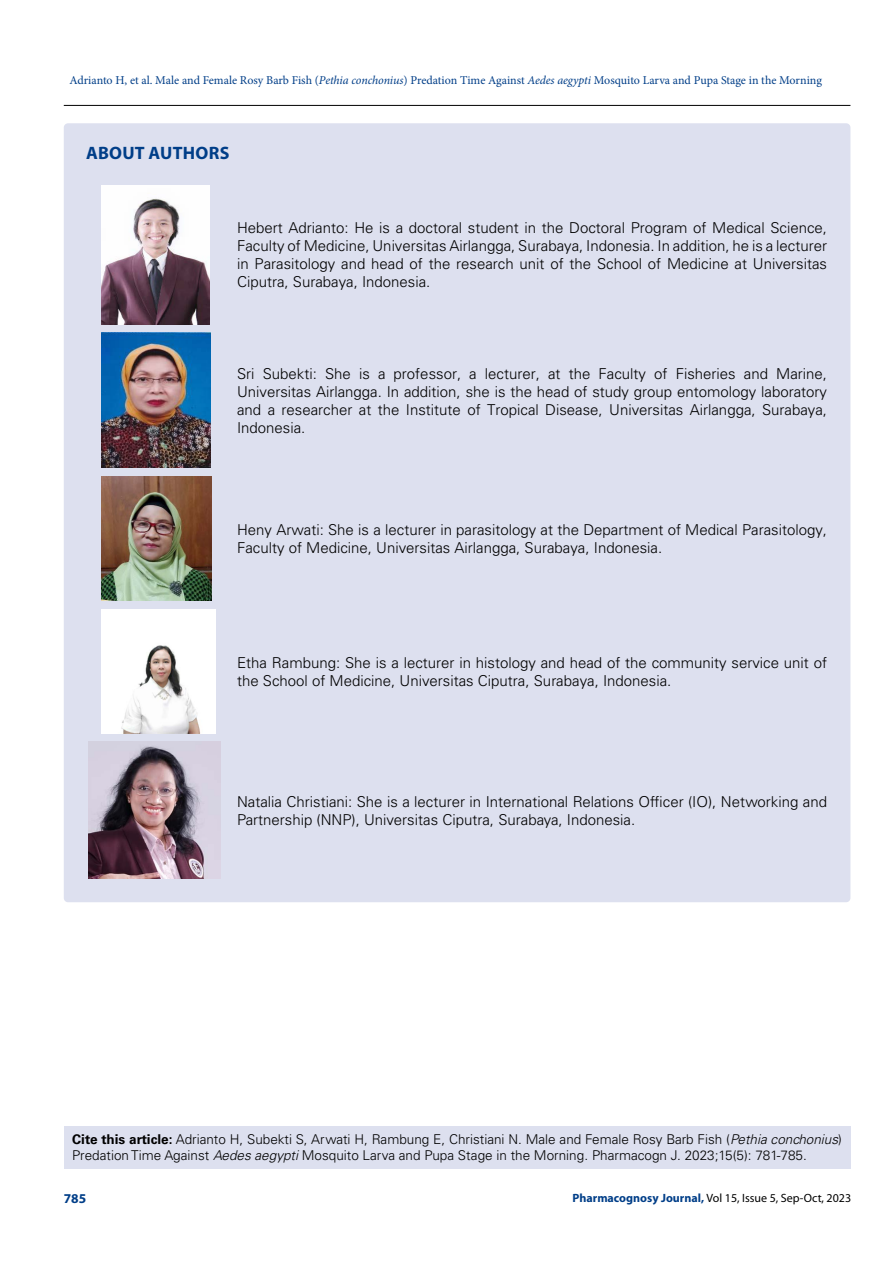
<style>
.page{position:relative;width:893px;height:1263px;background:#fff}
.page>*{position:absolute;margin:0;border:0;box-sizing:border-box;transform-origin:0 0}
.t1{font:700 18px "Myriad Pro";letter-spacing:.015em;color:#003e88}
.t2{font:300 15px/18px "Univers LT Std";color:#000}
.t3{font:300 13.5px/16.2px "Univers LT Std";color:#000}
.t4{font:700 13.5px "Myriad Pro";color:#003e88}
.t5{font:12px "Minion Pro";color:#003e88}
.t6{font:12px "Myriad Pro";color:#000}
.s1{font-style:italic}
.s2{font-weight:700}
.s3{font-weight:700;color:#003e88}
</style>
<div class="page">
<hr style="left:64px;top:105px;width:786px;height:1px;background:#000">
<div style="left:64px;top:123px;width:786px;height:779px;background:#dde0ef;border-radius:4px"></div>
<div style="left:64px;top:1126px;width:786px;height:43px;background:#dde0ef"></div>
<img style="left:102px;top:186px;width:107px;height:138px">
<img style="left:102px;top:333px;width:108px;height:135px">
<img style="left:102px;top:476px;width:109px;height:125px">
<img style="left:102px;top:609px;width:114px;height:124px">
<img style="left:88px;top:742px;width:132px;height:137px">
<p class="t5" style="left:69px;top:72px;width:754px">Adrianto H, et al. Male and Female Rosy Barb Fish (<span class="s1">Pethia conchonius</span>) Predation Time Against <span class="s1">Aedes aegypti</span> Mosquito Larva and Pupa Stage in the Morning</p>
<p class="t1" style="left:86px;top:142px;width:145px">ABOUT AUTHORS</p>
<p class="t2" style="left:237px;top:219px;width:592px;text-align:justify">Hebert Adrianto: He is a doctoral student in the Doctoral Program of Medical Science, Faculty of Medicine, Universitas Airlangga, Surabaya, Indonesia. In addition, he is a lecturer in Parasitology and head of the research unit of the School of Medicine at Universitas Ciputra, Surabaya, Indonesia.</p>
<p class="t2" style="left:237px;top:364px;width:592px;text-align:justify">Sri Subekti: She is a professor, a lecturer, at the Faculty of Fisheries and Marine, Universitas Airlangga. In addition, she is the head of study group entomology laboratory and a researcher at the Institute of Tropical Disease, Universitas Airlangga, Surabaya, Indonesia.</p>
<p class="t2" style="left:237px;top:521px;width:591px">Heny Arwati: She is a lecturer in parasitology at the Department of Medical Parasitology,<br>Faculty of Medicine, Universitas Airlangga, Surabaya, Indonesia.</p>
<p class="t2" style="left:237px;top:653px;width:591px">Etha Rambung: She is a lecturer in histology and head of the community service unit of the School of Medicine, Universitas Ciputra, Surabaya, Indonesia.</p>
<p class="t2" style="left:237px;top:792px;width:591px">Natalia Christiani: She is a lecturer in International Relations Officer (IO), Networking and<br>Partnership (NNP), Universitas Ciputra, Surabaya, Indonesia.</p>
<p class="t3" style="left:72px;top:1131px;width:771px"><span class="s2">Cite this article:</span> Adrianto H, Subekti S, Arwati H, Rambung E, Christiani N. Male and Female Rosy Barb Fish (<span class="s1">Pethia conchonius</span>)<br>Predation Time Against <span class="s1">Aedes aegypti</span> Mosquito Larva and Pupa Stage in the Morning. Pharmacogn J. 2023;15(5): 781-785.</p>
<p class="t4" style="left:64px;top:1189px;width:24px">785</p>
<p class="t6" style="left:572px;top:1190px;width:280px"><span class="s3">Pharmacognosy Journal,</span> Vol 15, Issue 5, Sep-Oct, 2023</p>
</div>
